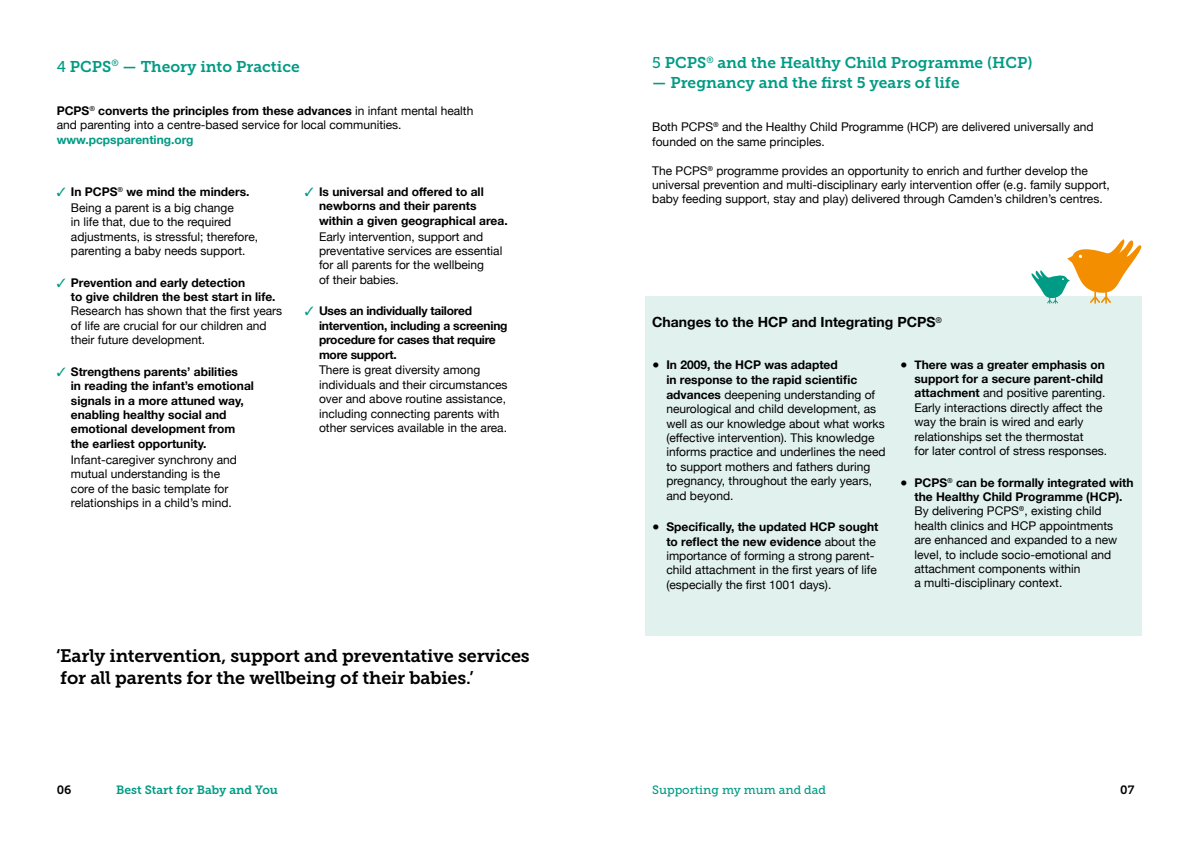
<style>
.page{position:relative;width:1191px;height:842px;background:#fff}
.page>*{position:absolute;margin:0;border:0;box-sizing:border-box;transform-origin:0 0}
.t1{font:18px/21.6px "Museo Slab 700";letter-spacing:-.01em;color:#000}
.t2{font:15.6px "Museo Slab 700";color:#009b84}
.t3{font:700 14px "Helvetica Neue";color:#000}
.t4{font:12px/14.4px "Helvetica Neue";color:#000}
.t5{font:700 12px/14.4px "Helvetica Neue";color:#000}
.t6{font:700 12px/14.4px "Helvetica Neue";letter-spacing:-.02em;color:#000}
.t7{font:12px "Museo Slab 700";color:#009b84}
.t8{font:700 12px "Helvetica Neue";color:#009b84}
.t9{font:12px "Museo Slab 500";color:#009b84}
.t10{font:12px "Museo Slab 700";color:#000}
.s1{font-family:"Museo Slab 500"}
.s2{font-weight:700}
.s3{color:#009b84}
</style>
<div class="page">
<div style="left:645px;top:296px;width:496px;height:340px;background:#e1f1ee"></div>
<svg style="left:1031px;top:239px;width:111px;height:65px"></svg>
<p class="t2" style="left:652px;top:54px;width:382px"><span class="s1">5</span> PCPS<sup>®</sup> and the Healthy Child Programme (HCP)</p>
<p class="t2" style="left:652px;top:74px;width:309px">— Pregnancy and the first 5 years of life</p>
<p class="t4" style="left:652px;top:121px;width:443px">Both PCPS<sup>®</sup> and the Healthy Child Programme (HCP) are delivered universally and founded on the same principles.</p>
<p class="t4" style="left:652px;top:164px;width:459px">The PCPS<sup>®</sup> programme provides an opportunity to enrich and further develop the universal prevention and multi-disciplinary early intervention offer (e.g. family support, baby feeding support, stay and play) delivered through Camden’s children’s centres.</p>
<p class="t2" style="left:57px;top:57px;width:244px"><span class="s1">4</span> PCPS<sup>®</sup> — Theory into Practice</p>
<p class="t4" style="left:57px;top:104px;width:418px"><span class="s2">PCPS</span><sup>®</sup> <span class="s2">converts the principles from these advances</span> in infant mental health and parenting into a centre-based service for local communities.</p>
<p class="t8" style="left:57px;top:130px;width:138px">www.pcpsparenting.org</p>
<p class="t4" style="left:57px;top:184px;width:194px;line-height:15.8px;text-align:center"><span class="s3">✓</span> <span class="s2">In PCPS</span><sup>®</sup> <span class="s2">we mind the minders.<br></span>Being a parent is a big change</p>
<p class="t4" style="left:71px;top:215px;width:189px">in life that, due to the required adjustments, is stressful; therefore, parenting a baby needs support.</p>
<p class="t5" style="left:71px;top:275px;width:206px;text-indent:-14px"><span class="s3">✓</span> Prevention and early detection<br>to give children the best start in life.</p>
<p class="t4" style="left:71px;top:305px;width:213px">Research has shown that the first years of life are crucial for our children and their future development.</p>
<p class="t5" style="left:71px;top:365px;width:185px;text-indent:-14px"><span class="s3">✓</span> Strengthens parents’ abilities<br>in reading the infant’s emotional signals in a more attuned way, enabling healthy social and emotional development from the earliest opportunity.</p>
<p class="t4" style="left:71px;top:453px;width:168px">Infant-caregiver synchrony and mutual understanding is the core of the basic template for relationships in a child’s mind.</p>
<p class="t5" style="left:319px;top:185px;width:190px;text-indent:-14px"><span class="s3">✓</span> Is universal and offered to all newborns and their parents within a given geographical area.</p>
<p class="t4" style="left:319px;top:230px;width:185px">Early intervention, support and preventative services are essential for all parents for the wellbeing<br>of their babies.</p>
<p class="t6" style="left:319px;top:304px;width:190px;text-indent:-14px"><span class="s3">✓</span> Uses an individually tailored intervention, including a screening procedure for cases that require more support.</p>
<p class="t4" style="left:319px;top:364px;width:190px">There is great diversity among individuals and their circumstances over and above routine assistance, including connecting parents with other services available in the area.</p>
<p class="t5" style="left:666px;top:357px;width:192px;line-height:15.8px;text-indent:-14px">● In 2009, the HCP was adapted<br>in response to the rapid scientific</p>
<p class="t3" style="left:652px;top:311px;width:291px">Changes to the HCP and Integrating PCPS<sup>®</sup></p>
<p class="t4" style="left:914px;top:358px;width:194px;text-indent:-14px"><span class="s2">● There was a greater emphasis on support for a secure parent-child attachment</span> and positive parenting.<br>Early interactions directly affect the way the brain is wired and early relationships set the thermostat<br>for later control of stress responses.</p>
<p class="t4" style="left:914px;top:476px;width:221px;text-indent:-14px"><span class="s2">● PCPS</span><sup>®</sup> <span class="s2">can be formally integrated with the Healthy Child Programme (HCP).<br></span>By delivering PCPS<sup>®</sup>, existing child health clinics and HCP appointments<br>are enhanced and expanded to a new level, to include socio-emotional and attachment components within<br>a multi-disciplinary context.</p>
<p class="t4" style="left:666px;top:388px;width:221px"><span class="s2">advances</span> deepening understanding of neurological and child development, as well as our knowledge about what works (effective intervention). This knowledge informs practice and underlines the need to support mothers and fathers during pregnancy, throughout the early years, and beyond.</p>
<p class="t4" style="left:666px;top:520px;width:214px;text-indent:-14px"><span class="s2">● Specifically, the updated HCP sought to reflect the new evidence</span> about the importance of forming a strong parent&shy;child attachment in the first years of life (especially the first 1001 days).</p>
<h1 class="t1" style="left:56px;top:645px;width:475px">‘Early intervention, support and preventative services for all parents for the wellbeing of their babies.’</h1>
<p class="t10" style="left:57px;top:783px;width:16px">06</p>
<p class="t7" style="left:116px;top:783px;width:163px">Best Start for Baby and You</p>
<p class="t9" style="left:652px;top:783px;width:175px">Supporting my mum and dad</p>
<p class="t10" style="left:1120px;top:783px;width:16px">07</p>
</div>
